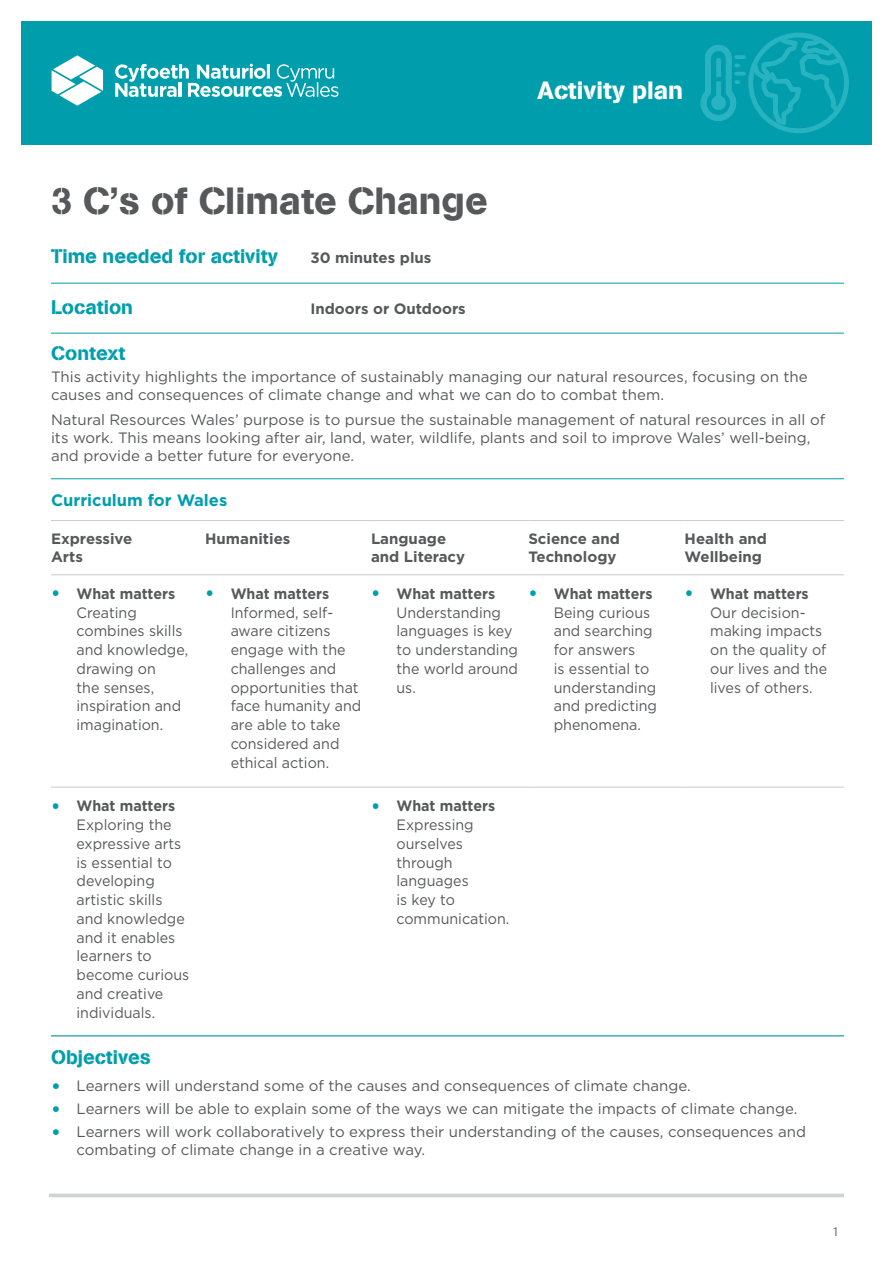
<style>
.page{position:relative;width:893px;height:1263px;background:#fff}
.page>*{position:absolute;margin:0;border:0;box-sizing:border-box;transform-origin:0 0}
.t1{font:37.5px "AG Book Stencil";color:#57585a}
.t2{font:24.75px "AG Book Stencil";color:#fff}
.t3{font:19.5px "AG Book Stencil";color:#009ead}
.t4{font:700 16.5px "Gotham";color:#009ead}
.t5{font:15px/18.8px "Gotham";color:#57585a;scale:.95 1}
.t6{font:15px/18px "Gotham";color:#57585a}
.t7{font:700 15px/18px "Gotham";color:#57585a}
.t8{font:12px "Gotham";color:#57585a}
.s1{font-weight:700;font-size:19.5px;color:#009ead}
.s2{font-weight:700}
</style>
<div class="page">
<hr style="left:51px;top:520px;width:154px;height:1px;background:#c9cacc">
<hr style="left:205px;top:520px;width:166px;height:1px;background:#c9cacc">
<hr style="left:371px;top:520px;width:157px;height:1px;background:#c9cacc">
<hr style="left:528px;top:520px;width:157px;height:1px;background:#c9cacc">
<hr style="left:685px;top:520px;width:159px;height:1px;background:#c9cacc">
<hr style="left:51px;top:574px;width:154px;height:1px;background:#c9cacc">
<hr style="left:205px;top:574px;width:166px;height:1px;background:#c9cacc">
<hr style="left:371px;top:574px;width:157px;height:1px;background:#c9cacc">
<hr style="left:528px;top:574px;width:157px;height:1px;background:#c9cacc">
<hr style="left:685px;top:574px;width:159px;height:1px;background:#c9cacc">
<hr style="left:51px;top:787px;width:154px;height:1px;background:#c9cacc">
<hr style="left:205px;top:787px;width:166px;height:1px;background:#c9cacc">
<hr style="left:371px;top:787px;width:157px;height:1px;background:#c9cacc">
<hr style="left:528px;top:787px;width:157px;height:1px;background:#c9cacc">
<hr style="left:685px;top:787px;width:159px;height:1px;background:#c9cacc">
<svg style="left:49px;top:1193px;width:795px;height:4px;background:#d7d8da"></svg>
<hr style="left:51px;top:333px;width:793px;height:1px;background:#009ead">
<hr style="left:51px;top:283px;width:793px;height:1px;background:#009ead">
<hr style="left:51px;top:478px;width:793px;height:1px;background:#009ead">
<div style="left:21px;top:21px;width:851px;height:124px;background:#009ead"></div>
<svg style="left:52px;top:55px;width:51px;height:51px"></svg>
<svg style="left:115px;top:64px;width:223px;height:33px"></svg>
<svg style="left:700px;top:32px;width:149px;height:101px"></svg>
<hr style="left:51px;top:1035px;width:793px;height:1px;background:#009ead">
<h2 class="t2" style="left:537px;top:75px;width:147px">Activity plan</h2>
<h1 class="t1" style="left:51px;top:178px;width:438px">3 C’s of Climate Change</h1>
<h3 class="t3" style="left:51px;top:244px;width:228px">Time needed for activity</h3>
<p class="t7" style="left:310px;top:248px;width:122px">30 minutes plus</p>
<h3 class="t3" style="left:51px;top:295px;width:84px">Location</h3>
<p class="t7" style="left:310px;top:299px;width:157px">Indoors or Outdoors</p>
<h3 class="t3" style="left:51px;top:342px;width:76px">Context</h3>
<p class="t6" style="left:51px;top:368px;width:758px">This activity highlights the importance of sustainably managing our natural resources, focusing on the causes and consequences of climate change and what we can do to combat them.</p>
<p class="t6" style="left:51px;top:410px;width:776px">Natural Resources Wales’ purpose is to pursue the sustainable management of natural resources in all of its work. This means looking after air, land, water, wildlife, plants and soil to improve Wales’ well-being, and provide a better future for everyone.</p>
<p class="t4" style="left:51px;top:490px;width:178px">Curriculum for Wales</p>
<p class="t7" style="left:51px;top:530px;width:83px">Expressive<br>Arts</p>
<p class="t7" style="left:205px;top:530px;width:87px">Humanities</p>
<p class="t7" style="left:371px;top:530px;width:96px">Language and Literacy</p>
<p class="t7" style="left:528px;top:530px;width:93px">Science and<br>Technology</p>
<p class="t7" style="left:685px;top:530px;width:84px">Health and<br>Wellbeing</p>
<p class="t5" style="left:77px;top:584px;width:119px;text-indent:-26px"><span class="s1">•</span> <span class="s2">What matters<br></span>Creating combines skills and knowledge, drawing on<br>the senses, inspiration and imagination.</p>
<p class="t5" style="left:231px;top:584px;width:139px;text-indent:-26px"><span class="s1">•</span> <span class="s2">What matters<br></span>Informed, self&shy;aware citizens engage with the challenges and opportunities that face humanity and are able to take considered and ethical action.</p>
<p class="t5" style="left:396px;top:584px;width:129px;text-indent:-26px"><span class="s1">•</span> <span class="s2">What matters<br></span>Understanding languages is key to understanding the world around us.</p>
<p class="t5" style="left:554px;top:584px;width:110px;text-indent:-26px"><span class="s1">•</span> <span class="s2">What matters<br></span>Being curious and searching for answers<br>is essential to understanding and predicting phenomena.</p>
<p class="t5" style="left:710px;top:584px;width:125px;text-indent:-26px"><span class="s1">•</span> <span class="s2">What matters<br></span>Our decision&shy;making impacts on the quality of our lives and the lives of others.</p>
<p class="t5" style="left:77px;top:796px;width:120px;text-indent:-26px"><span class="s1">•</span> <span class="s2">What matters<br></span>Exploring the expressive arts is essential to developing artistic skills and knowledge and it enables learners to become curious and creative individuals.</p>
<p class="t5" style="left:396px;top:796px;width:120px;text-indent:-26px"><span class="s1">•</span> <span class="s2">What matters<br></span>Expressing ourselves through languages<br>is key to communication.</p>
<h3 class="t3" style="left:51px;top:1045px;width:101px">Objectives</h3>
<p class="t6" style="left:51px;top:1077px;width:641px"><span class="s1">•</span> Learners will understand some of the causes and consequences of climate change.</p>
<p class="t6" style="left:51px;top:1100px;width:748px"><span class="s1">•</span> Learners will be able to explain some of the ways we can mitigate the impacts of climate change.</p>
<p class="t6" style="left:77px;top:1123px;width:731px;text-indent:-26px"><span class="s1">•</span> Learners will work collaboratively to express their understanding of the causes, consequences and combating of climate change in a creative way.</p>
<p class="t8" style="left:833px;top:1224px;width:6px">1</p>
</div>
